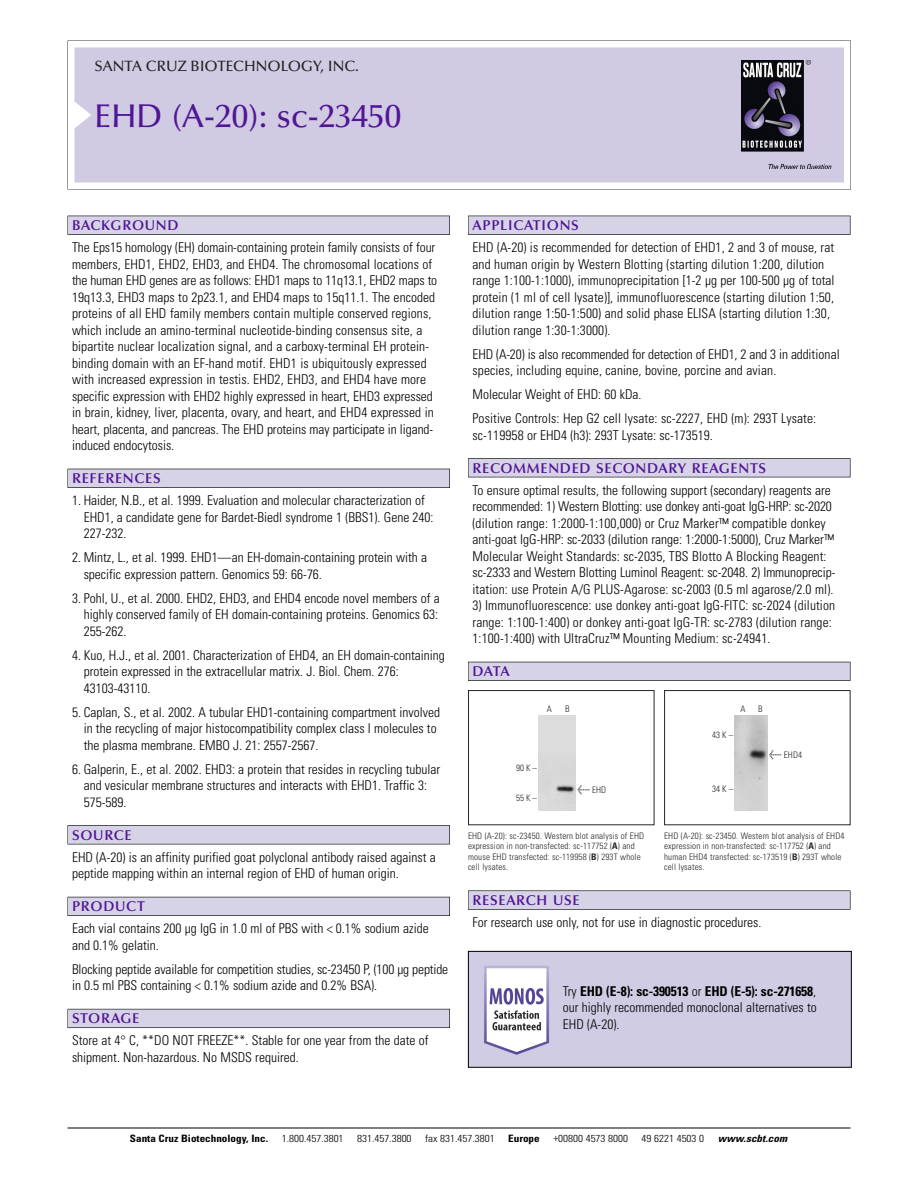
<style>
.page{position:relative;width:918px;height:1188px;background:#fff}
.page>*{position:absolute;margin:0;border:0;box-sizing:border-box;transform-origin:0 0}
.t1{font:500 33px "Optima";color:#511695}
.t2{font:500 15px "Optima";color:#231f20}
.t3{font:600 14.25px "Optima";letter-spacing:.05em;color:#511695}
.t4{font:300 condensed 13.5px/16.5px "Univers";color:#000}
.t5{font:300 condensed 10.2px "Univers";color:#000;scale:1.1 1}
.t6{font:700 condensed 10.2px "Univers";color:#000;scale:1.1 1}
.t7{font:italic 700 condensed 10.2px "Univers";letter-spacing:.005em;color:#000;scale:1.1 1}
.t8{font:9px/10.5px "Univers Condensed Light+LLFUBU";letter-spacing:.015em;color:#272627}
.t9{font:9px/10.5px "Univers Condensed Light+QKNHWA";letter-spacing:.015em;color:#272627}
.s1{font-family:"Meta Plus Book Roman+NXWLZM";font-size:10.5px}
.s2{font-family:"Meta Plus Book Roman+WZWBTX";font-size:10.5px}
.s3{font-family:"Univers Condensed Bold+HWOIMI"}
.s4{font-family:"Univers Condensed Bold+WNHIPQ"}
.s5{font-weight:700}
</style>
<div class="page">
<svg style="left:68px;top:40px;width:783px;height:149px"></svg>
<div style="left:74px;top:47px;width:770px;height:135px;background:#d1cae3"></div>
<img style="left:741px;top:60px;width:90px;height:108px">
<div style="left:68px;top:216px;width:382px;height:19px;background:#525155"></div>
<div style="left:68px;top:216px;width:381px;height:18px;background:#d7d3e7"></div>
<div style="left:68px;top:469px;width:382px;height:19px;background:#515055"></div>
<div style="left:68px;top:469px;width:381px;height:18px;background:#d7d3e7"></div>
<div style="left:68px;top:825px;width:382px;height:19px;background:#545357"></div>
<div style="left:68px;top:826px;width:381px;height:18px;background:#d7d3e7"></div>
<div style="left:68px;top:897px;width:382px;height:19px;background:#54535a"></div>
<div style="left:68px;top:897px;width:381px;height:18px;background:#d7d3e7"></div>
<div style="left:68px;top:1009px;width:382px;height:19px;background:#5b5a62"></div>
<div style="left:68px;top:1009px;width:381px;height:18px;background:#d7d3e7"></div>
<div style="left:468px;top:216px;width:382px;height:19px;background:#525155"></div>
<div style="left:468px;top:216px;width:382px;height:18px;background:#d7d3e7"></div>
<div style="left:468px;top:458px;width:382px;height:19px;background:#525155"></div>
<div style="left:468px;top:459px;width:382px;height:18px;background:#d7d3e7"></div>
<div style="left:468px;top:662px;width:382px;height:19px;background:#525158"></div>
<div style="left:468px;top:662px;width:382px;height:18px;background:#d7d3e7"></div>
<svg style="left:468px;top:890px;width:382px;height:20px"></svg>
<div style="left:468px;top:891px;width:382px;height:18px;background:#d7d3e7"></div>
<hr style="left:68px;top:1128px;width:782px;height:1px;background:#000">
<div style="left:664px;top:690px;width:186px;height:135px;border:1px solid #272627"></div>
<img style="left:734px;top:715px;width:33px;height:95px">
<div style="left:468px;top:690px;width:186px;height:135px;border:1px solid #272627"></div>
<div style="left:538px;top:715px;width:37px;height:96px;background:#dadada"></div>
<img style="left:470px;top:953px;width:380px;height:113px">
<div style="left:468px;top:951px;width:384px;height:117px;border:1px solid #000"></div>
<p class="t2" style="left:94px;top:61px;width:266px">SANTA CRUZ BIOTECHNOLOGY, INC.</p>
<h1 class="t1" style="left:94px;top:103px;width:308px">EHD (A-20): sc-23450</h1>
<p class="t3" style="left:72px;top:219px;width:108px">BACKGROUND</p>
<p class="t4" style="left:72px;top:240px;width:367px">The Eps15 homology (EH) domain-containing protein family consists of four members, EHD1, EHD2, EHD3, and EHD4. The chromosomal locations of the human EHD genes are as follows: EHD1 maps to 11q13.1, EHD2 maps to 19q13.3, EHD3 maps to 2p23.1, and EHD4 maps to 15q11.1. The encoded proteins of all EHD family members contain multiple conserved regions, which include an amino-terminal nucleotide-binding consensus site, a bipartite nuclear localization signal, and a carboxy-terminal EH protein&shy;binding domain with an EF-hand motif. EHD1 is ubiquitously expressed with increased expression in testis. EHD2, EHD3, and EHD4 have more specific expression with EHD2 highly expressed in heart, EHD3 expressed in brain, kidney, liver, placenta, ovary, and heart, and EHD4 expressed in heart, placenta, and pancreas. The EHD proteins may participate in ligand&shy;induced endocytosis.</p>
<p class="t3" style="left:72px;top:473px;width:90px">REFERENCES</p>
<p class="t4" style="left:84px;top:493px;width:351px;text-indent:-12px">1. Haider, N.B., et al. 1999. Evaluation and molecular characterization of<br>EHD1, a candidate gene for Bardet-Biedl syndrome 1 (BBS1). Gene 240:<br>227-232.</p>
<p class="t4" style="left:84px;top:550px;width:345px;text-indent:-12px">2. Mintz, L., et al. 1999. EHD1—an EH-domain-containing protein with a specific expression pattern. Genomics 59: 66-76.</p>
<p class="t4" style="left:84px;top:591px;width:358px;text-align:justify;text-indent:-12px">3. Pohl, U., et al. 2000. EHD2, EHD3, and EHD4 encode novel members of a highly conserved family of EH domain-containing proteins. Genomics 63:<br>255-262.</p>
<p class="t4" style="left:84px;top:648px;width:363px;text-indent:-12px">4. Kuo, H.J., et al. 2001. Characterization of EHD4, an EH domain-containing protein expressed in the extracellular matrix. J. Biol. Chem. 276:<br>43103-43110.</p>
<p class="t4" style="left:84px;top:705px;width:358px;text-indent:-12px">5. Caplan, S., et al. 2002. A tubular EHD1-containing compartment involved in the recycling of major histocompatibility complex class I molecules to the plasma membrane. EMBO J. 21: 2557-2567.</p>
<p class="t4" style="left:84px;top:762px;width:358px;text-indent:-12px">6. Galperin, E., et al. 2002. EHD3: a protein that resides in recycling tubular and vesicular membrane structures and interacts with EHD1. Traffic 3:<br>575-589.</p>
<p class="t3" style="left:72px;top:829px;width:61px">SOURCE</p>
<p class="t4" style="left:72px;top:850px;width:365px">EHD (A-20) is an affinity purified goat polyclonal antibody raised against a peptide mapping within an internal region of EHD of human origin.</p>
<p class="t3" style="left:72px;top:901px;width:74px">PRODUCT</p>
<p class="t4" style="left:72px;top:921px;width:358px">Each vial contains 200 µg IgG in 1.0 ml of PBS with &lt; 0.1% sodium azide and 0.1% gelatin.</p>
<p class="t4" style="left:72px;top:962px;width:378px">Blocking peptide available for competition studies, sc-23450 P, (100 µg peptide in 0.5 ml PBS containing &lt; 0.1% sodium azide and 0.2% BSA).</p>
<p class="t3" style="left:72px;top:1013px;width:69px">STORAGE</p>
<p class="t4" style="left:72px;top:1033px;width:358px">Store at 4° C, **DO NOT FREEZE**. Stable for one year from the date of shipment. Non-hazardous. No MSDS required.</p>
<p class="t3" style="left:473px;top:219px;width:108px">APPLICATIONS</p>
<p class="t4" style="left:473px;top:240px;width:364px">EHD (A-20) is recommended for detection of EHD1, 2 and 3 of mouse, rat and human origin by Western Blotting (starting dilution 1:200, dilution range 1:100-1:1000), immunoprecipitation [1-2 µg per 100-500 µg of total protein (1 ml of cell lysate)], immunofluorescence (starting dilution 1:50, dilution range 1:50-1:500) and solid phase ELISA (starting dilution 1:30, dilution range 1:30-1:3000).</p>
<p class="t4" style="left:473px;top:347px;width:369px">EHD (A-20) is also recommended for detection of EHD1, 2 and 3 in additional species, including equine, canine, bovine, porcine and avian.</p>
<p class="t4" style="left:473px;top:383px;width:345px;line-height:24px">Molecular Weight of EHD: 60 kDa.<br>Positive Controls: Hep G2 cell lysate: sc-2227, EHD (m): 293T Lysate:</p>
<p class="t4" style="left:473px;top:428px;width:242px">sc-119958 or EHD4 (h3): 293T Lysate: sc-173519.</p>
<p class="t3" style="left:473px;top:462px;width:295px">RECOMMENDED SECONDARY REAGENTS</p>
<p class="t4" style="left:473px;top:483px;width:364px">To ensure optimal results, the following support (secondary) reagents are recommended: 1) Western Blotting: use donkey anti-goat IgG-HRP: sc-2020 (dilution range: 1:2000-1:100,000) or Cruz Marker™ compatible donkey anti-goat IgG-HRP: sc-2033 (dilution range: 1:2000-1:5000), Cruz Marker™ Molecular Weight Standards: sc-2035, TBS Blotto A Blocking Reagent: sc-2333 and Western Blotting Luminol Reagent: sc-2048. 2) Immunoprecip&shy;itation: use Protein A/G PLUS-Agarose: sc-2003 (0.5 ml agarose/2.0 ml).</p>
<p class="t4" style="left:473px;top:598px;width:364px">3) Immunofluorescence: use donkey anti-goat IgG-FITC: sc-2024 (dilution range: 1:100-1:400) or donkey anti-goat IgG-TR: sc-2783 (dilution range:<br>1:100-1:400) with UltraCruz™ Mounting Medium: sc-24941.</p>
<p class="t3" style="left:473px;top:666px;width:39px">DATA</p>
<p class="t9" style="left:547px;top:705px;width:7px">A</p>
<p class="t9" style="left:565px;top:705px;width:6px">B</p>
<p class="t8" style="left:741px;top:704px;width:7px">A</p>
<p class="t8" style="left:758px;top:704px;width:6px">B</p>
<p class="t8" style="left:712px;top:730px;width:22px">43K–</p>
<p class="t8" style="left:769px;top:751px;width:35px"><span class="s1">&lt;</span> EHD4</p>
<p class="t9" style="left:516px;top:763px;width:22px">90K–</p>
<p class="t9" style="left:516px;top:793px;width:22px">55K–</p>
<p class="t9" style="left:577px;top:785px;width:30px"><span class="s2">&lt;</span> EHD</p>
<p class="t8" style="left:712px;top:784px;width:22px">34K–</p>
<p class="t9" style="left:468px;top:831px;width:178px">EHD (A-20): sc-23450. Western blot analysis of EHD expression in non-transfected: sc-117752 (<span class="s3">A</span>) and mouse EHD transfected: sc-119958 (<span class="s3">B</span>) 293T whole cell lysates.</p>
<p class="t8" style="left:664px;top:831px;width:182px">EHD (A-20): sc-23450. Western blot analysis of EHD4 expression in non-transfected: sc-117752 (<span class="s4">A</span>) and human EHD4 transfected: sc-173519 (<span class="s4">B</span>) 293T whole cell lysates.</p>
<p class="t3" style="left:473px;top:894px;width:109px">RESEARCH USE</p>
<p class="t4" style="left:473px;top:915px;width:290px">For research use only, not for use in diagnostic procedures.</p>
<p class="t4" style="left:563px;top:984px;width:256px;text-align:justify">Try <span class="s5">EHD (E-8): sc-390513</span> or <span class="s5">EHD (E-5): sc-271658</span>, our highly recommended monoclonal alternatives to EHD (A-20).</p>
<p class="t6" style="left:130px;top:1135px;width:127px">Santa Cruz Biotechnology, Inc.</p>
<p class="t5" style="left:282px;top:1135px;width:58px">1.800.457.3801</p>
<p class="t5" style="left:357px;top:1135px;width:51px">831.457.3800</p>
<p class="t5" style="left:425px;top:1135px;width:65px">fax 831.457.3801</p>
<p class="t6" style="left:508px;top:1135px;width:30px">Europe</p>
<p class="t5" style="left:553px;top:1135px;width:69px">+00800 4573 8000</p>
<p class="t5" style="left:642px;top:1135px;width:58px">49 6221 4503 0</p>
<p class="t7" style="left:718px;top:1135px;width:64px">www.scbt.com</p>
</div>
